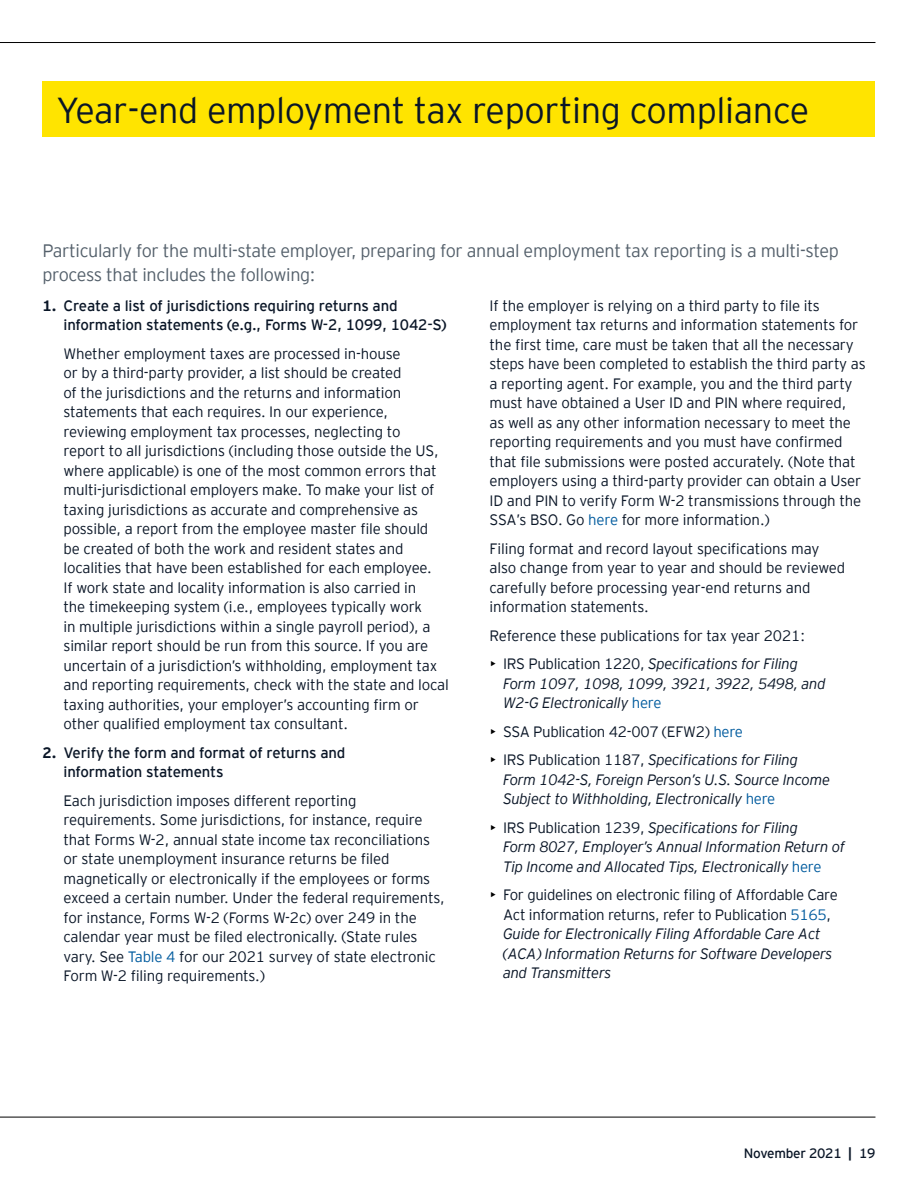
<style>
.page{position:relative;width:918px;height:1188px;background:#fff}
.page>*{position:absolute;margin:0;border:0;box-sizing:border-box;transform-origin:0 0}
.t1{font:300 36px "EY Interstate";letter-spacing:-.01em;color:#0a1627}
.t2{font:300 18px/23.4px "EY Interstate";letter-spacing:-.02em;color:#54606b}
.t3{font:300 15px/19.5px "EY Interstate";letter-spacing:-.01em;color:#0a1627}
.t4{font:italic 300 15px/19.5px "EY Interstate";letter-spacing:-.02em;color:#0a1627}
.t5{font:15px/19.5px "EY Interstate";letter-spacing:-.01em;color:#0a1627}
.t6{font:13.5px "EY Interstate";letter-spacing:-.02em;color:#0a1627}
.s1{font-weight:700}
.s2{color:#005b9e}
.s3{font-style:normal;color:#000}
.s4{font-style:normal}
.s5{font-style:normal;color:#005b9e}
.s6{color:#000}
</style>
<div class="page">
<hr style="left:0;top:42px;width:875px;height:1px;background:#000">
<hr style="left:0;top:1117px;width:875px;height:1px;background:#000">
<div style="left:43px;top:81px;width:832px;height:56px;background:#ffe400"></div>
<h1 class="t1" style="left:56px;top:85px;width:755px">Year-end employment tax reporting compliance</h1>
<p class="t2" style="left:43px;top:238px;width:798px">Particularly for the multi-state employer, preparing for annual employment tax reporting is a multi-step process that includes the following:</p>
<p class="t5" style="left:64px;top:295px;width:385px;text-indent:-21px"><span class="s1">1.</span> Create a list of jurisdictions requiring returns and information statements (e.g., Forms W-2, 1099, 1042-S)</p>
<p class="t3" style="left:64px;top:343px;width:387px">Whether employment taxes are processed in-house<br>or by a third-party provider, a list should be created<br>of the jurisdictions and the returns and information statements that each requires. In our experience, reviewing employment tax processes, neglecting to<br>report to all jurisdictions (including those outside the US, where applicable) is one of the most common errors that multi-jurisdictional employers make. To make your list of taxing jurisdictions as accurate and comprehensive as possible, a report from the employee master file should<br>be created of both the work and resident states and localities that have been established for each employee.<br>If work state and locality information is also carried in<br>the timekeeping system (i.e., employees typically work<br>in multiple jurisdictions within a single payroll period), a similar report should be run from this source. If you are uncertain of a jurisdiction’s withholding, employment tax and reporting requirements, check with the state and local taxing authorities, your employer’s accounting firm or other qualified employment tax consultant.</p>
<p class="t5" style="left:64px;top:742px;width:283px;text-indent:-21px"><span class="s1">2.</span> Verify the form and format of returns and information statements</p>
<p class="t3" style="left:64px;top:790px;width:383px">Each jurisdiction imposes different reporting requirements. Some jurisdictions, for instance, require that Forms W-2, annual state income tax reconciliations or state unemployment insurance returns be filed magnetically or electronically if the employees or forms exceed a certain number. Under the federal requirements, for instance, Forms W-2 (Forms W-2c) over 249 in the calendar year must be filed electronically. (State rules vary. See <span class="s2">Table 4</span> for our 2021 survey of state electronic Form W-2 filing requirements.)</p>
<p class="t3" style="left:490px;top:295px;width:378px">If the employer is relying on a third party to file its employment tax returns and information statements for the first time, care must be taken that all the necessary steps have been completed to establish the third party as a reporting agent. For example, you and the third party must have obtained a User ID and PIN where required,<br>as well as any other information necessary to meet the reporting requirements and you must have confirmed that file submissions were posted accurately. (Note that employers using a third-party provider can obtain a User ID and PIN to verify Form W-2 transmissions through the SSA’s BSO. Go <span class="s2">here</span> for more information.)</p>
<p class="t3" style="left:490px;top:538px;width:357px">Filing format and record layout specifications may also change from year to year and should be reviewed carefully before processing year-end returns and information statements.</p>
<p class="t3" style="left:490px;top:625px;width:317px">Reference these publications for tax year 2021:</p>
<p class="t4" style="left:503px;top:653px;width:324px;text-indent:-13px"><span class="s3">•</span> <span class="s4">IRS Publication 1220,</span> Specifications for Filing<br>Form 1097, 1098, 1099, 3921, 3922, 5498, and<br>W2-G Electronically <span class="s5">here</span></p>
<p class="t3" style="left:490px;top:721px;width:254px"><span class="s6">•</span> SSA Publication 42-007 (EFW2) <span class="s2">here</span></p>
<p class="t4" style="left:503px;top:749px;width:329px;text-indent:-13px"><span class="s3">•</span> <span class="s4">IRS Publication 1187,</span> Specifications for Filing<br>Form 1042-S, Foreign Person’s U.S. Source Income<br>Subject to Withholding, Electronically <span class="s5">here</span></p>
<p class="t4" style="left:503px;top:817px;width:344px;text-indent:-13px"><span class="s3">•</span> <span class="s4">IRS Publication 1239,</span> Specifications for Filing<br>Form 8027, Employer’s Annual Information Return of<br>Tip Income and Allocated Tips, Electronically <span class="s5">here</span></p>
<p class="t4" style="left:503px;top:884px;width:336px;text-indent:-13px"><span class="s3">•</span> <span class="s4">For guidelines on electronic filing of Affordable Care Act information returns, refer to Publication</span> <span class="s5">5165</span><span class="s4">, </span>Guide for Electronically Filing Affordable Care Act (ACA) Information Returns for Software Developers and Transmitters</p>
<p class="t6" style="left:744px;top:1144px;width:133px">November 2021 <span class="s1">|</span> 19</p>
</div>
